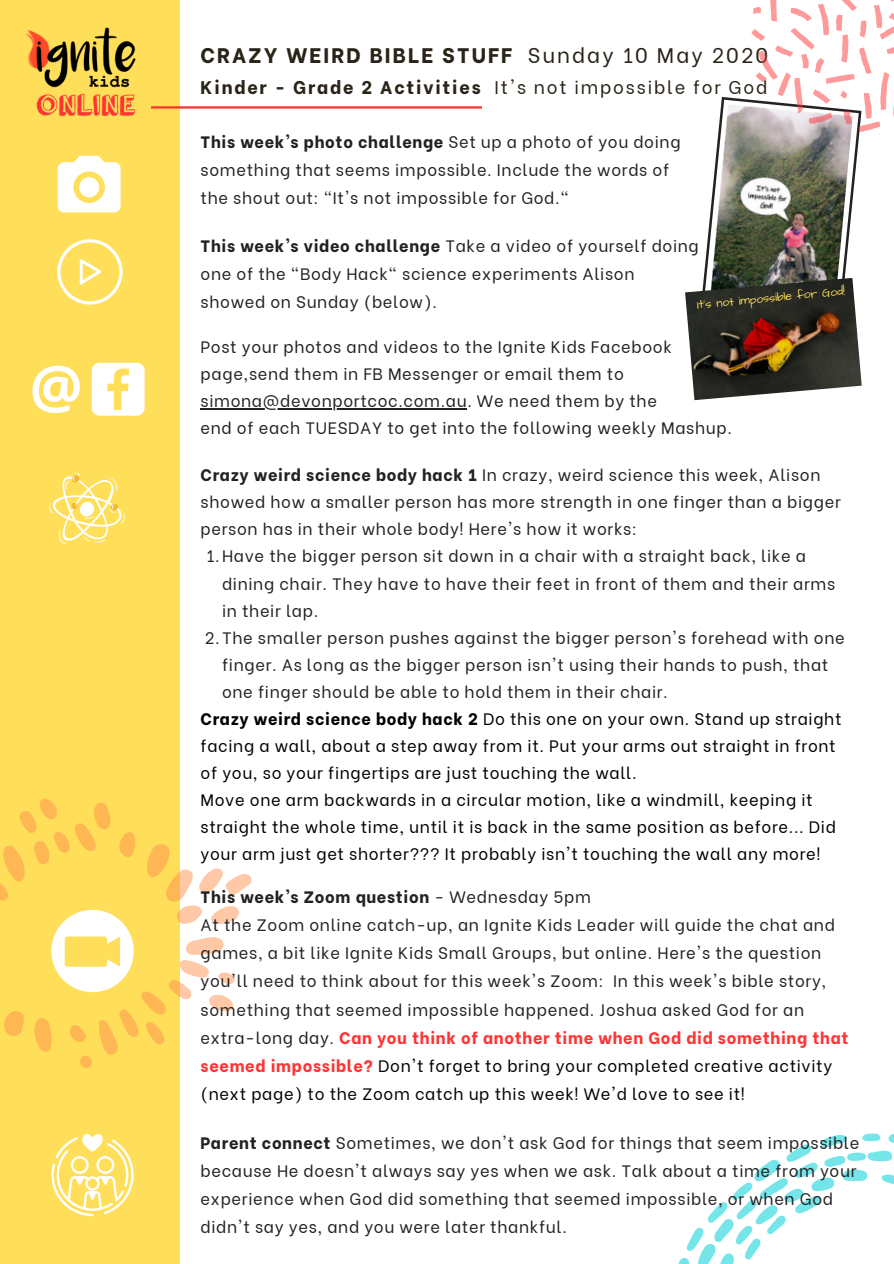
<style>
.page{position:relative;width:894px;height:1264px;background:#fff}
.page>*{position:absolute;margin:0;border:0;box-sizing:border-box;transform-origin:0 0}
.t1{font:700 59.4px "Open Sans";color:#fff}
.t2{font:800 21px "Be Vietnam";letter-spacing:.1em;color:#292318}
.t3{font:800 18.15px "Be Vietnam";letter-spacing:.1em;color:#292318}
.t4{font:16.5px/28.2px "Be Vietnam";letter-spacing:.04em;color:#222}
.t5{font:16.5px/27px "Be Vietnam";letter-spacing:.04em;color:#000}
.t6{font:12px "Architects Daughter";color:#ffde59}
.s1{font-weight:400}
.s2{font-weight:800}
.s3{font-weight:800;color:#ff3434}
.s4{color:#000}
</style>
<div class="page">
<div style="left:0;top:0;width:179px;height:1263px;background:#ffde59"></div>
<img style="left:25px;top:27px;width:111px;height:89px">
<svg style="left:49px;top:473px;width:76px;height:70px"></svg>
<svg style="left:0;top:798px;width:251px;height:270px"></svg>
<div style="left:65px;top:936px;width:42px;height:30px;background:#ffde59;border-radius:3px"></div>
<svg style="left:57px;top:239px;width:65px;height:65px"></svg>
<svg style="left:58px;top:156px;width:63px;height:56px"></svg>
<svg style="left:92px;top:363px;width:53px;height:53px"></svg>
<svg style="left:51px;top:1134px;width:83px;height:81px"></svg>
<svg style="left:678px;top:1133px;width:215px;height:130px"></svg>
<svg style="left:151px;top:100px;width:330px;height:14px"></svg>
<svg style="left:703px;top:0;width:190px;height:278px"></svg>
<img style="left:685px;top:278px;width:176px;height:122px">
<hr style="left:200px;top:408px;width:267px;height:1px;background:#222">
<h1 class="t1" style="left:29px;top:345px;width:55px">@</h1>
<p class="t2" style="left:200px;top:38px;width:569px">CRAZY WEIRD BIBLE STUFF <span class="s1">Sunday 10 May 2020</span></p>
<p class="t3" style="left:200px;top:72px;width:568px">Kinder - Grade 2 Activities <span class="s1">It's not impossible for God</span></p>
<p class="t4" style="left:200px;top:126px;width:481px"><span class="s2">This week's photo challenge</span> Set up a photo of you doing something that seems impossible. Include the words of the shout out: "It's not impossible for God."</p>
<p class="t4" style="left:200px;top:230px;width:499px"><span class="s2">This week's video challenge</span> Take a video of yourself doing one of the "Body Hack" science experiments Alison showed on Sunday (below).</p>
<p class="t6" style="left:696px;top:296px;width:150px;rotate:-5deg">It's not impossible for God!</p>
<p class="t4" style="left:200px;top:332px;width:532px;line-height:27px">Post your photos and videos to the Ignite Kids Facebook page,send them in FB Messenger or email them to simona@devonportcoc.com.au. We need them by the<br>end of each TUESDAY to get into the following weekly Mashup.</p>
<p class="t4" style="left:200px;top:460px;width:641px;line-height:27px"><span class="s2">Crazy weird science body hack 1</span> In crazy, weird science this week, Alison showed how a smaller person has more strength in one finger than a bigger person has in their whole body! Here's how it works:</p>
<p class="t4" style="left:206px;top:540px;width:601px">1.Have the bigger person sit down in a chair with a straight back, like a</p>
<p class="t4" style="left:222px;top:567px;width:614px">dining chair. They have to have their feet in front of them and their arms</p>
<p class="t4" style="left:222px;top:594px;width:98px">in their lap.</p>
<p class="t4" style="left:205px;top:621px;width:641px">2.The smaller person pushes against the bigger person's forehead with one</p>
<p class="t4" style="left:222px;top:649px;width:607px">finger. As long as the bigger person isn't using their hands to push, that</p>
<p class="t4" style="left:222px;top:676px;width:447px">one finger should be able to hold them in their chair.</p>
<p class="t5" style="left:200px;top:703px;width:642px"><span class="s2">Crazy weird science body hack 2</span> Do this one on your own. Stand up straight facing a wall, about a step away from it. Put your arms out straight in front of you, so your fingertips are just touching the wall.<br>Move one arm backwards in a circular motion, like a windmill, keeping it straight the whole time, until it is back in the same position as before... Did your arm just get shorter??? It probably isn't touching the wall any more!</p>
<p class="t4" style="left:200px;top:881px;width:649px"><span class="s2">This week's Zoom question</span> - Wednesday 5pm<br>At the Zoom online catch-up, an Ignite Kids Leader will guide the chat and games, a bit like Ignite Kids Small Groups, but online. Here's the question you'll need to think about for this week's Zoom: In this week's bible story, something that seemed impossible happened. Joshua asked God for an extra-long day. <span class="s3">Can you think of another time when God did something that seemed impossible?</span> <span class="s4">Don't forget to bring your completed creative activity (next page) to the Zoom catch up this week! We'd love to see it!</span></p>
<p class="t4" style="left:200px;top:1126px;width:660px"><span class="s2">Parent connect</span> Sometimes, we don't ask God for things that seem impossible because He doesn't always say yes when we ask. Talk about a time from your experience when God did something that seemed impossible, or when God didn't say yes, and you were later thankful.</p>
</div>
